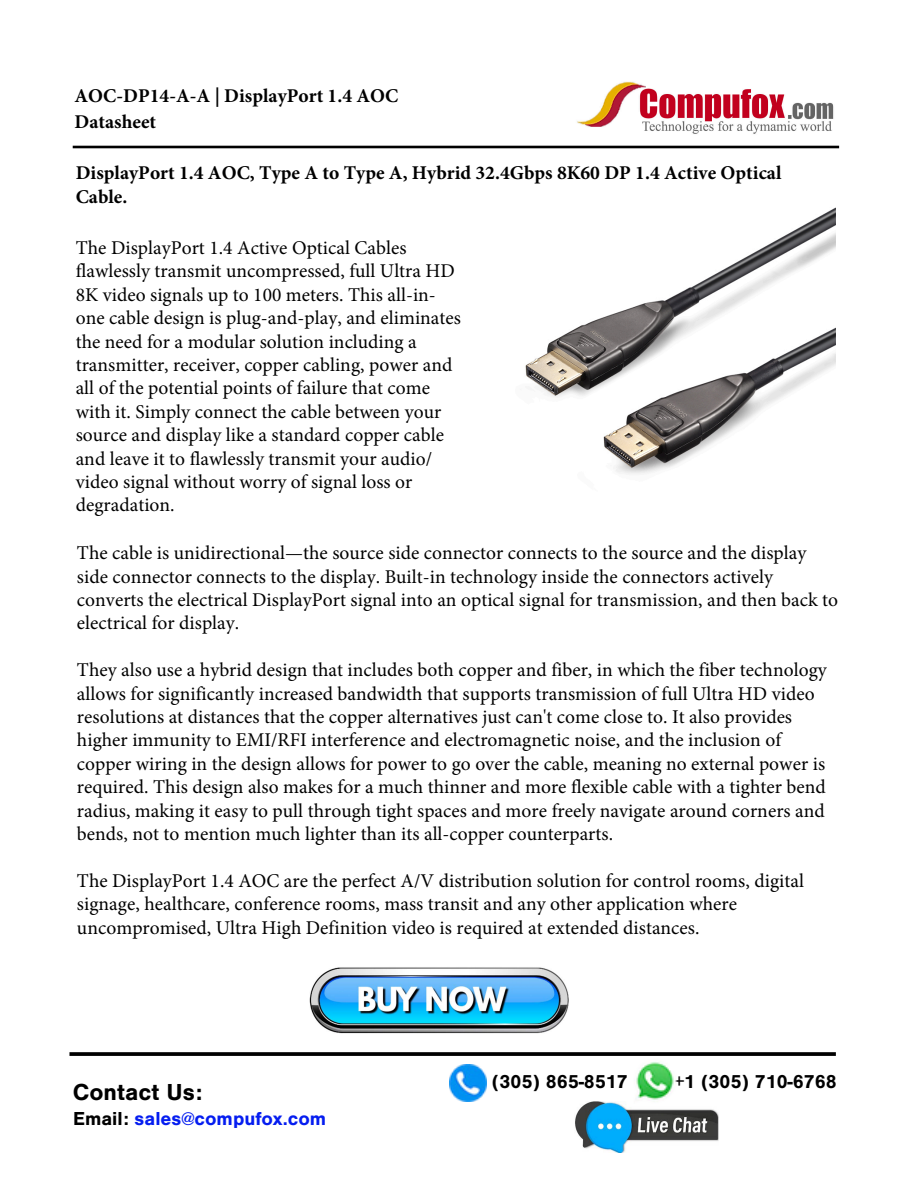
<style>
.page{position:relative;width:918px;height:1188px;background:#fff}
.page>*{position:absolute;margin:0;border:0;box-sizing:border-box;transform-origin:0 0}
.t1{font:700 24px "Nimbus San";color:#000}
.t2{font:19.5px/23.4px "Minion Pro";color:#000}
.t3{font:700 19.5px/26.7px "Minion Pro";color:#000}
.t4{font:700 19.5px "Nimbus San";color:#000}
.t5{font:700 19.5px "Nimbus San";color:#051df0}
.s1{color:#000}
</style>
<div class="page">
<img style="left:309px;top:967px;width:260px;height:67px">
<img style="left:575px;top:1102px;width:144px;height:50px">
<hr style="left:73px;top:146px;width:766px;height:2px;background:#000">
<svg style="left:69px;top:1052px;width:767px;height:4px"></svg>
<img style="left:632px;top:1062px;width:45px;height:41px">
<img style="left:449px;top:1064px;width:38px;height:38px">
<img style="left:577px;top:81px;width:257px;height:53px">
<img style="left:525px;top:208px;width:310px;height:266px">
<p class="t3" style="left:74px;top:82px;width:325px">AOC-DP14-A-A | DisplayPort 1.4 AOC<br>Datasheet</p>
<p class="t3" style="left:76px;top:161px;width:707px;line-height:23.7px">DisplayPort 1.4 AOC, Type A to Type A, Hybrid 32.4Gbps 8K60 DP 1.4 Active Optical<br>Cable.</p>
<p class="t2" style="left:76px;top:236px;width:387px">The DisplayPort 1.4 Active Optical Cables flawlessly transmit uncompressed, full Ultra HD 8K video signals up to 100 meters. This all-in&shy;one cable design is plug-and-play, and eliminates the need for a modular solution including a transmitter, receiver, copper cabling, power and all of the potential points of failure that come with it. Simply connect the cable between your source and display like a standard copper cable and leave it to flawlessly transmit your audio/ video signal without worry of signal loss or degradation.</p>
<p class="t2" style="left:77px;top:541px;width:763px">The cable is unidirectional—the source side connector connects to the source and the display side connector connects to the display. Built-in technology inside the connectors actively converts the electrical DisplayPort signal into an optical signal for transmission, and then back to electrical for display.</p>
<p class="t2" style="left:77px;top:658px;width:751px">They also use a hybrid design that includes both copper and fiber, in which the fiber technology allows for significantly increased bandwidth that supports transmission of full Ultra HD video resolutions at distances that the copper alternatives just can't come close to. It also provides higher immunity to EMI/RFI interference and electromagnetic noise, and the inclusion of copper wiring in the design allows for power to go over the cable, meaning no external power is required. This design also makes for a much thinner and more flexible cable with a tighter bend radius, making it easy to pull through tight spaces and more freely navigate around corners and bends, not to mention much lighter than its all-copper counterparts.</p>
<p class="t2" style="left:77px;top:869px;width:729px">The DisplayPort 1.4 AOC are the perfect A/V distribution solution for control rooms, digital signage, healthcare, conference rooms, mass transit and any other application where uncompromised, Ultra High Definition video is required at extended distances.</p>
<p class="t1" style="left:73px;top:1079px;width:131px">Contact Us:</p>
<p class="t5" style="left:73px;top:1108px;width:255px"><span class="s1">Email:</span> sales@compufox.com</p>
<p class="t4" style="left:492px;top:1071px;width:137px">(305) 865-8517</p>
<p class="t4" style="left:675px;top:1071px;width:164px">+1 (305) 710-6768</p>
</div>
